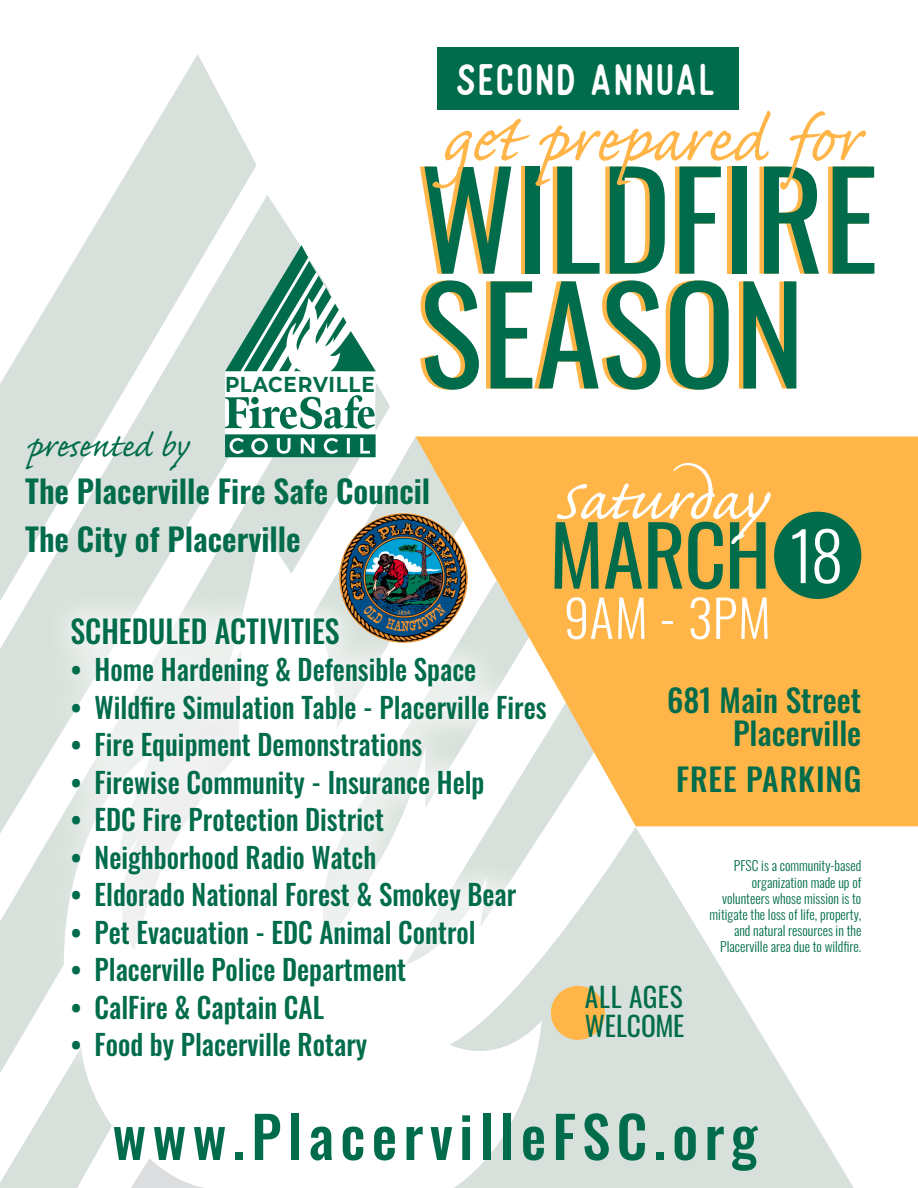
<style>
.page{position:relative;width:918px;height:1188px;background:#fff}
.page>*{position:absolute;margin:0;border:0;box-sizing:border-box;transform-origin:0 0}
.t1{font:132.3px "Oswald";color:#006c4b}
.t2{font:82.65px "Caflisch Script Pro";color:#ffb547}
.t3{font:82.05px "Oswald";letter-spacing:-.01em;color:#006c4b}
.t4{font:73.2px "Caflisch Script Pro";letter-spacing:-.005em;color:#fff;scale:1.1 1}
.t5{font:300 66.6px "Oswald";color:#fff}
.t6{font:500 57px "Oswald";letter-spacing:.11em;color:#006c4b}
.t7{font:300 51px "Oswald";letter-spacing:.01em;color:#fff}
.t8{font:44.1px "Voster Typeface";letter-spacing:.02em;color:#fff}
.t9{font:42px "Caflisch Script Pro";color:#006c4b}
.t10{font:600 31.5px "Oswald";color:#006c4b}
.t11{font:500 31.5px "Oswald";color:#006c4b}
.t12{font:500 31.5px "Oswald";color:#006c4b;scale:.95 1}
.t13{font:500 31.5px "Oswald";letter-spacing:.03em;color:#006c4b}
.t14{font:500 28.5px "Oswald";color:#006c4b;scale:.95 1}
.t15{font:27.45px "Oswald";color:#006c4b}
.t16{font:700 21.6px "Montserrat";letter-spacing:.04em;color:#006c4b;scale:.92 1}
.t17{font:300 13.5px/16.2px "Oswald";color:#006c4b;text-align:right}
</style>
<div class="page">
<svg style="left:0;top:383px;width:390px;height:664px;fill:#d7e0da"></svg>
<svg style="left:113px;top:54px;width:144px;height:141px;fill:#d7e0da"></svg>
<svg style="left:0;top:195px;width:314px;height:639px;fill:#d7e0da"></svg>
<svg style="left:454px;top:827px;width:400px;height:361px;fill:#d7e0da"></svg>
<svg style="left:314px;top:436px;width:102px;height:144px"></svg>
<svg style="left:0;top:1047px;width:112px;height:141px"></svg>
<svg style="left:131px;top:1158px;width:73px;height:30px"></svg>
<div style="left:438px;top:47px;width:301px;height:63px;background:#006c4b"></div>
<div style="left:416px;top:436px;width:502px;height:390px;background:#ffb547"></div>
<div style="left:774px;top:512px;width:87px;height:87px;background:#006c4b;border-radius:50%"></div>
<div style="left:551px;top:986px;width:54px;height:54px;background:#ffb547;border-radius:50%"></div>
<div style="left:41px;top:587px;width:536px;height:504px;background:#fff;opacity:.75"></div>
<svg style="left:225px;top:245px;width:151px;height:212px"></svg>
<img style="left:339px;top:514px;width:129px;height:129px">
<p class="t16" style="left:225px;top:369px;width:165px">PLACERVILLE</p>
<p class="t8" style="left:458px;top:52px;width:262px">SEC0ND ANNUAL</p>
<p class="t2" style="left:441px;top:97px;width:419px">get prepared for</p>
<p class="t1" style="left:420px;top:102px;width:460px">WILDFIRE</p>
<p class="t1" style="left:420px;top:217px;width:387px">SEASON</p>
<p class="t9" style="left:25px;top:424px;width:164px">presented by</p>
<p class="t10" style="left:25px;top:475px;width:407px">The Placerville Fire Safe Council</p>
<p class="t10" style="left:25px;top:523px;width:277px">The City of Placerville</p>
<p class="t12" style="left:71px;top:614px;width:285px">SCHEDULED ACTIVITIES</p>
<p class="t14" style="left:71px;top:655px;width:429px">• Home Hardening &amp; Defensible Space</p>
<p class="t14" style="left:71px;top:692px;width:503px">• Wildfire Simulation Table - Placerville Fires</p>
<p class="t14" style="left:71px;top:730px;width:372px">• Fire Equipment Demonstrations</p>
<p class="t14" style="left:71px;top:767px;width:437px">• Firewise Community - Insurance Help</p>
<p class="t14" style="left:71px;top:805px;width:331px">• EDC Fire Protection District</p>
<p class="t14" style="left:71px;top:842px;width:323px">• Neighborhood Radio Watch</p>
<p class="t14" style="left:71px;top:880px;width:471px">• Eldorado National Forest &amp; Smokey Bear</p>
<p class="t14" style="left:71px;top:917px;width:428px">• Pet Evacuation - EDC Animal Control</p>
<p class="t14" style="left:71px;top:955px;width:355px">• Placerville Police Department</p>
<p class="t14" style="left:71px;top:992px;width:268px">• CalFire &amp; Captain CAL</p>
<p class="t14" style="left:71px;top:1030px;width:314px">• Food by Placerville Rotary</p>
<p class="t4" style="left:554px;top:463px;width:194px">Saturday</p>
<p class="t3" style="left:549px;top:482px;width:223px">MARCH</p>
<p class="t5" style="left:790px;top:497px;width:56px">18</p>
<p class="t7" style="left:564px;top:573px;width:209px">9AM - 3PM</p>
<p class="t11" style="left:667px;top:683px;width:196px">681 Main Street</p>
<p class="t11" style="left:733px;top:716px;width:130px">Placerville</p>
<p class="t13" style="left:676px;top:763px;width:187px">FREE PARKING</p>
<p class="t15" style="left:585px;top:972px;width:99px">ALL AGES</p>
<p class="t15" style="left:585px;top:1001px;width:101px">WELCOME</p>
<p class="t17" style="left:710px;top:856px;width:153px">PFSC is a community-based organization made up of volunteers whose mission is to mitigate the loss of life, property, and natural resources in the<br>Placerville area due to wildfire.</p>
<p class="t6" style="left:112px;top:1107px;width:647px">www.PlacervilleFSC.org</p>
</div>
